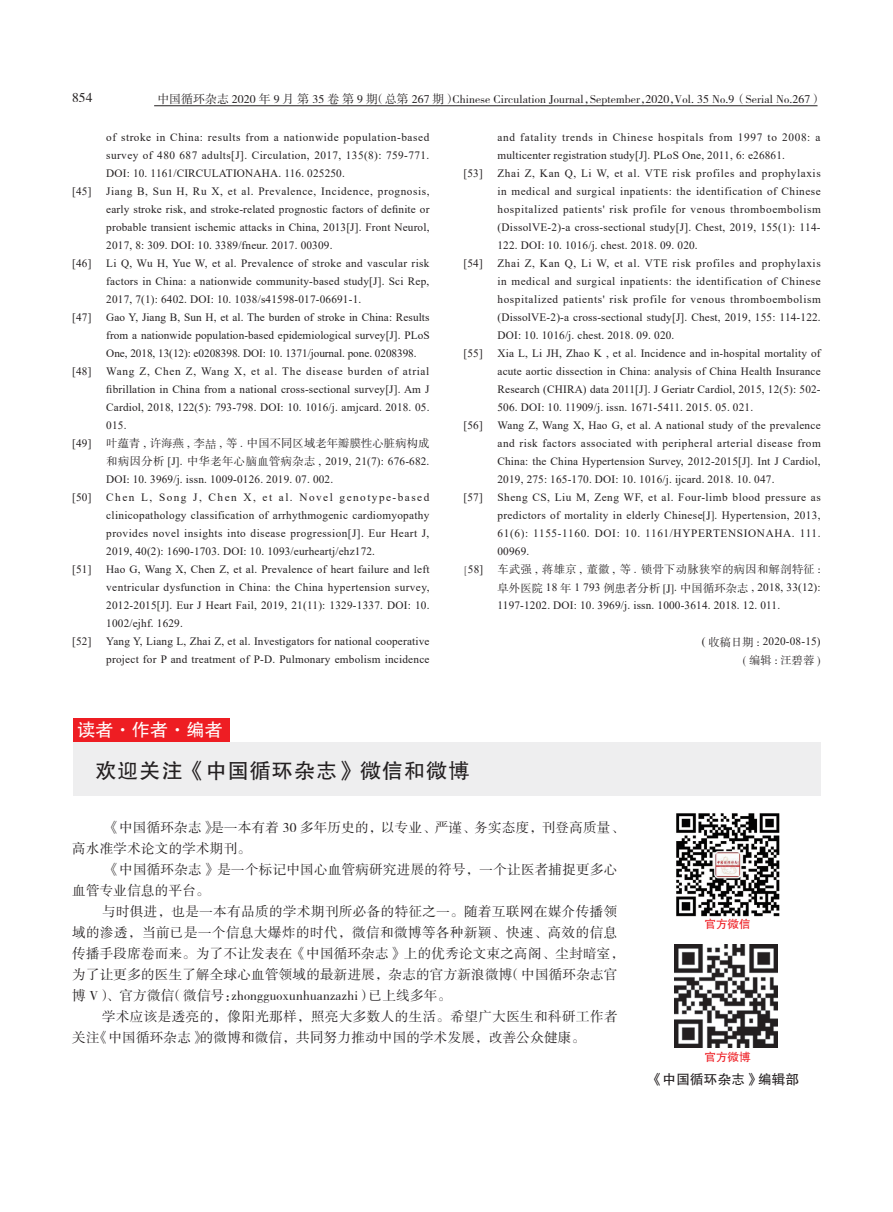
<style>
.page{position:relative;width:893px;height:1212px;background:#fff}
.page>*{position:absolute;margin:0;border:0;box-sizing:border-box;transform-origin:0 0}
.t1{font:21px "FZHTJW GB1 0";letter-spacing:.05em;color:#231f20}
.t2{font:18px "FZHTJW GB1 0";color:#fff}
.t3{font:13.5px/21px "FZSSJW GB1 0";letter-spacing:.02em;color:#231f20}
.t4{font:13.5px "FZHTJW GB1 0";letter-spacing:.02em;color:#231f20}
.t5{font:13.5px "FZSSK GBK1 0";color:#231f20}
.t6{font:11.85px "FZSSK GBK1 0";letter-spacing:.01em;color:#231f20}
.t7{font:11.55px "FZHTJW GB1 0";color:#ee1d23}
.t8{font:11.25px/18px "Times New Roman";letter-spacing:.015em;color:#231f20;text-align:justify}
.t9{font:11.25px/18px "Times New Roman";letter-spacing:.06em;color:#231f20}
.t10{font:11.25px "FZSSJW GB1 0";letter-spacing:.015em;color:#231f20}
.s1{font-family:"FZSSJW GB1 0"}
.s2{font-family:"Adobe Song Std";font-weight:300}
.s3{font-family:"Times New Roman"}
.s4{font-family:"FZSSK GBK1 0"}
</style>
<div class="page">
<hr style="left:154px;top:105px;width:663px;height:1px;background:#231f20">
<div style="left:73px;top:743px;width:748px;height:53px;background:#eeeeef"></div>
<div style="left:73px;top:719px;width:156px;height:23px;background:#ee1d23"></div>
<img style="left:676px;top:813px;width:104px;height:104px">
<img style="left:674px;top:944px;width:103px;height:103px">
<p class="t5" style="left:72px;top:91px;width:22px">854</p>
<p class="t6" style="left:157px;top:93px;width:666px">中国循环杂志 2020 年 9 月 第 35 卷 第 9 期（总第 267 期）Chinese Circulation Journal，September，2020，Vol. 35 No.9（Serial No.267）</p>
<p class="t9" style="left:497px;top:128px;width:325px">and fatality trends in Chinese hospitals from 1997 to 2008: a multicenter registration study[J]. PLoS One, 2011, 6: e26861.</p>
<p class="t8" style="left:463px;top:164px;width:21px">[53]</p>
<p class="t8" style="left:497px;top:164px;width:325px">Zhai Z, Kan Q, Li W, et al. VTE risk profiles and prophylaxis in medical and surgical inpatients: the identification of Chinese hospitalized patients' risk profile for venous thromboembolism (DissolVE-2)-a cross-sectional study[J]. Chest, 2019, 155(1): 114- 122. DOI: 10. 1016/j. chest. 2018. 09. 020.</p>
<p class="t8" style="left:463px;top:254px;width:21px">[54]</p>
<p class="t8" style="left:497px;top:254px;width:325px">Zhai Z, Kan Q, Li W, et al. VTE risk profiles and prophylaxis in medical and surgical inpatients: the identification of Chinese hospitalized patients' risk profile for venous thromboembolism (DissolVE-2)-a cross-sectional study[J]. Chest, 2019, 155: 114-122.<br>DOI: 10. 1016/j. chest. 2018. 09. 020.</p>
<p class="t8" style="left:463px;top:344px;width:21px">[55]</p>
<p class="t8" style="left:497px;top:344px;width:325px">Xia L, Li JH, Zhao K , et al. Incidence and in-hospital mortality of acute aortic dissection in China: analysis of China Health Insurance Research (CHIRA) data 2011[J]. J Geriatr Cardiol, 2015, 12(5): 502- 506. DOI: 10. 11909/j. issn. 1671-5411. 2015. 05. 021.</p>
<p class="t8" style="left:463px;top:416px;width:21px">[56]</p>
<p class="t8" style="left:497px;top:416px;width:325px">Wang Z, Wang X, Hao G, et al. A national study of the prevalence and risk factors associated with peripheral arterial disease from China: the China Hypertension Survey, 2012-2015[J]. Int J Cardiol, 2019, 275: 165-170. DOI: 10. 1016/j. ijcard. 2018. 10. 047.</p>
<p class="t8" style="left:463px;top:488px;width:21px">[57]</p>
<p class="t8" style="left:497px;top:488px;width:325px">Sheng CS, Liu M, Zeng WF, et al. Four-limb blood pressure as predictors of mortality in elderly Chinese<span class="s1">[J]</span>. Hypertension, 2013, 61(6): 1155-1160. DOI: 10. 1161/HYPERTENSIONAHA. 111.<br>00969.</p>
<p class="t8" style="left:463px;top:560px;width:21px"><span class="s2">[</span>58]</p>
<p class="t10" style="left:497px;top:564px;width:325px">车武强 <span class="s3">,</span> 蒋雄京 <span class="s3">,</span> 董徽 <span class="s3">,</span> 等 <span class="s3">.</span> 锁骨下动脉狭窄的病因和解剖特征 :</p>
<p class="t8" style="left:497px;top:578px;width:325px"><span class="s1">阜外医院</span> 18 <span class="s1">年</span> 1 793 <span class="s1">例患者分析 [J]</span>. <span class="s1">中国循环杂志</span> , 2018, 33(12):<br>1197-1202. DOI: 10. 3969/j. issn. 1000-3614. 2018. 12. 011.</p>
<p class="t8" style="left:702px;top:632px;width:121px">( <span class="s1">收稿日期 :</span> 2020-08-15)</p>
<p class="t10" style="left:743px;top:654px;width:79px">( 编辑 : 汪碧蓉 )</p>
<p class="t8" style="left:106px;top:128px;width:325px">of stroke in China: results from a nationwide population-based survey of 480 687 adults[J]. Circulation, 2017, 135(8): 759-771.<br>DOI: 10. 1161/CIRCULATIONAHA. 116. 025250.</p>
<p class="t8" style="left:72px;top:182px;width:21px">[45]</p>
<p class="t8" style="left:106px;top:182px;width:325px">Jiang B, Sun H, Ru X, et al. Prevalence, Incidence, prognosis, early stroke risk, and stroke-related prognostic factors of definite or probable transient ischemic attacks in China, 2013[J]. Front Neurol, 2017, 8: 309. DOI: 10. 3389/fneur. 2017. 00309.</p>
<p class="t8" style="left:72px;top:254px;width:21px">[46]</p>
<p class="t8" style="left:106px;top:254px;width:325px">Li Q, Wu H, Yue W, et al. Prevalence of stroke and vascular risk factors in China: a nationwide community-based study[J]. Sci Rep, 2017, 7(1): 6402. DOI: 10. 1038/s41598-017-06691-1.</p>
<p class="t8" style="left:72px;top:308px;width:21px">[47]</p>
<p class="t8" style="left:106px;top:308px;width:325px">Gao Y, Jiang B, Sun H, et al. The burden of stroke in China: Results from a nationwide population-based epidemiological survey[J]. PLoS One, 2018, 13(12): e0208398. DOI: 10. 1371/journal. pone. 0208398.</p>
<p class="t8" style="left:72px;top:362px;width:21px">[48]</p>
<p class="t8" style="left:106px;top:362px;width:325px">Wang Z, Chen Z, Wang X, et al. The disease burden of atrial fibrillation in China from a national cross-sectional survey[J]. Am J Cardiol, 2018, 122(5): 793-798. DOI: 10. 1016/j. amjcard. 2018. 05.<br>015.</p>
<p class="t8" style="left:72px;top:434px;width:21px">[49]</p>
<p class="t10" style="left:106px;top:438px;width:325px">叶蕴青 <span class="s3">,</span> 许海燕 <span class="s3">,</span> 李<span class="s4">喆</span> <span class="s3">,</span> 等 <span class="s3">.</span> 中国不同区域老年瓣膜性心脏病构成</p>
<p class="t8" style="left:106px;top:452px;width:325px"><span class="s1">和病因分析</span> [J]. <span class="s1">中华老年心脑血管病杂志</span> , 2019, 21(7): 676-682.<br>DOI<span class="s1">:</span> 10. 3969/j. issn. 1009-0126. 2019. 07. 002.</p>
<p class="t8" style="left:72px;top:488px;width:21px">[50]</p>
<p class="t8" style="left:106px;top:488px;width:325px">Chen L, Song J, Chen X, et al. Novel genotype-based clinicopathology classification of arrhythmogenic cardiomyopathy provides novel insights into disease progression[J]. Eur Heart J, 2019, 40(2): 1690-1703. DOI: 10. 1093/eurheartj/ehz172.</p>
<p class="t8" style="left:72px;top:560px;width:21px">[51]</p>
<p class="t8" style="left:106px;top:560px;width:325px">Hao G, Wang X, Chen Z, et al. Prevalence of heart failure and left ventricular dysfunction in China: the China hypertension survey, 2012-2015[J]. Eur J Heart Fail, 2019, 21(11): 1329-1337. DOI: 10.<br>1002/ejhf. 1629.</p>
<p class="t8" style="left:72px;top:632px;width:21px">[52]</p>
<p class="t8" style="left:106px;top:632px;width:325px">Yang Y, Liang L, Zhai Z, et al. Investigators for national cooperative project for P and treatment of P-D. Pulmonary embolism incidence</p>
<h2 class="t2" style="left:77px;top:720px;width:147px">读者·作者·编者</h2>
<h1 class="t1" style="left:96px;top:759px;width:375px">欢迎关注《中国循环杂志》微信和微博</h1>
<p class="t3" style="left:72px;top:817px;width:553px;text-indent:33px">《中国循环杂志》是一本有着 30 多年历史的，以专业、严谨、务实态度，刊登高质量、高水准学术论文的学术期刊。</p>
<p class="t3" style="left:72px;top:859px;width:546px;text-indent:33px">《中国循环杂志》是一个标记中国心血管病研究进展的符号，一个让医者捕捉更多心血管专业信息的平台。</p>
<p class="t3" style="left:72px;top:901px;width:553px;text-indent:30px">与时俱进，也是一本有品质的学术期刊所必备的特征之一。随着互联网在媒介传播领域的渗透，当前已是一个信息大爆炸的时代，微信和微博等各种新颖、快速、高效的信息传播手段席卷而来。为了不让发表在《中国循环杂志》上的优秀论文束之高阁、尘封暗室，为了让更多的医生了解全球心血管领域的最新进展，杂志的官方新浪微博（中国循环杂志官博 V）、官方微信（微信号：zhongguoxunhuanzazhi）已上线多年。</p>
<p class="t3" style="left:72px;top:1006px;width:547px;text-indent:30px">学术应该是透亮的，像阳光那样，照亮大多数人的生活。希望广大医生和科研工作者关注《中国循环杂志》的微博和微信，共同努力推动中国的学术发展，改善公众健康。</p>
<p class="t7" style="left:704px;top:918px;width:48px">官方微信</p>
<p class="t7" style="left:704px;top:1051px;width:48px">官方微博</p>
<p class="t4" style="left:649px;top:1071px;width:152px">《中国循环杂志》编辑部</p>
</div>
